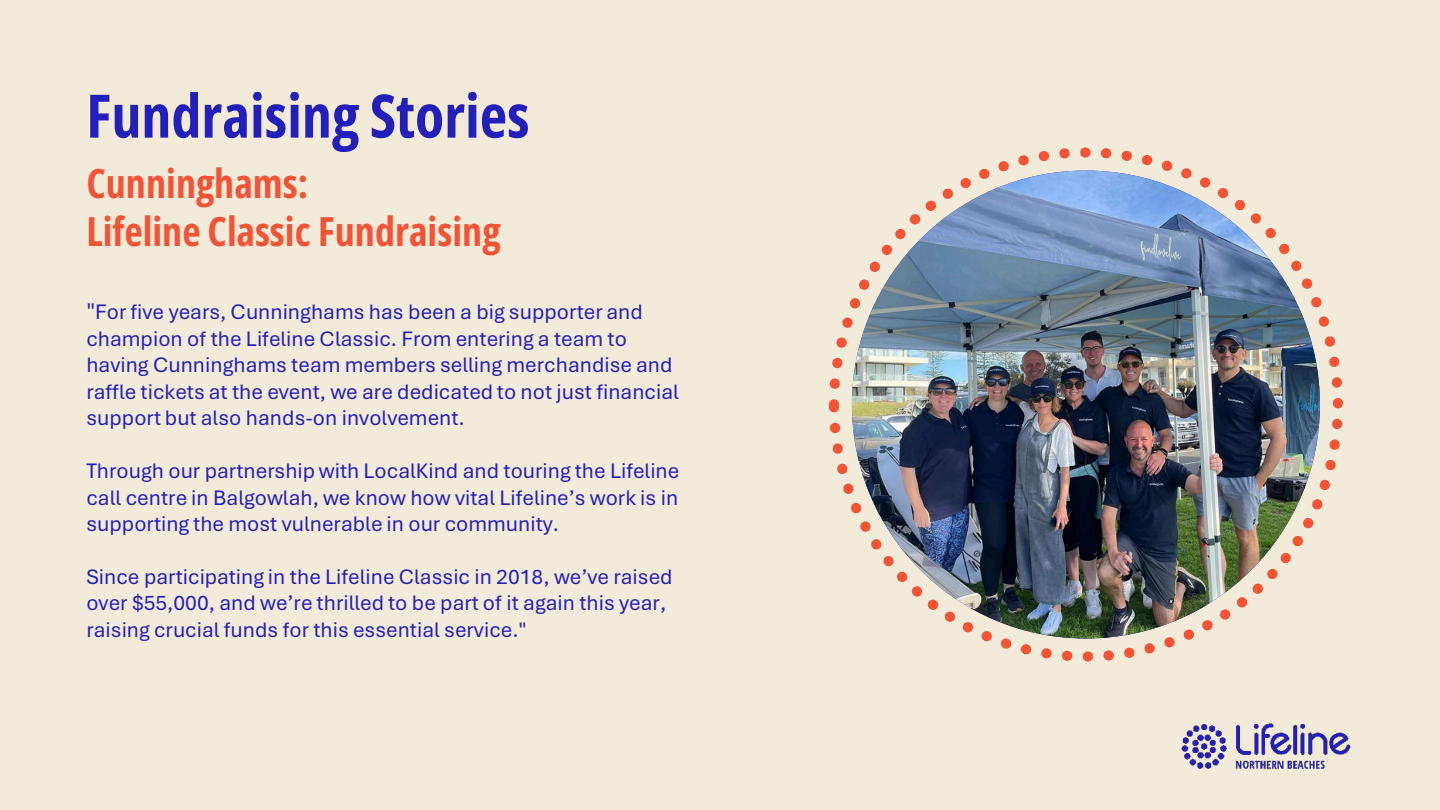
<style>
.page{position:relative;width:1440px;height:810px;background:#f3ebd9}
.page>*{position:absolute;margin:0;border:0;box-sizing:border-box;transform-origin:0 0}
.t1{font:700 60px "Open Sans Condensed";color:#221fbb}
.t2{font:700 40px "Open Sans Condensed";color:#f45336}
.t3{font:22px/26.6px "Aptos";color:#221fbb}
.s1{font-size:24px}
</style>
<div class="page">
<img style="left:1181px;top:723px;width:170px;height:46px">
<img style="left:852px;top:171px;width:468px;height:468px;border-radius:234px">
<p class="t1" style="left:86px;top:72px;width:445px">Fundraising Stories</p>
<p class="t2" style="left:86px;top:154px;width:223px">Cunninghams:</p>
<p class="t2" style="left:86px;top:202px;width:416px">Lifeline Classic Fundraising</p>
<p class="t3" style="left:86px;top:298px;width:594px"><span class="s1">"</span>For five years, Cunninghams has been a big supporter and champion of the Lifeline Classic. From entering a team to having Cunninghams team members selling merchandise and raffle tickets at the event, we are dedicated to not just financial support but also hands-on involvement.</p>
<p class="t3" style="left:86px;top:457px;width:595px;text-align:justify">Through our partnership with LocalKind and touring the Lifeline call centre in Balgowlah, we know how vital Lifeline’s work is in supporting the most vulnerable in our community.</p>
<p class="t3" style="left:86px;top:562px;width:588px">Since participating in the Lifeline Classic in 2018, we’ve raised over $55,000, and we’re thrilled to be part of it again this year, raising crucial funds for this essential service."</p>
</div>
